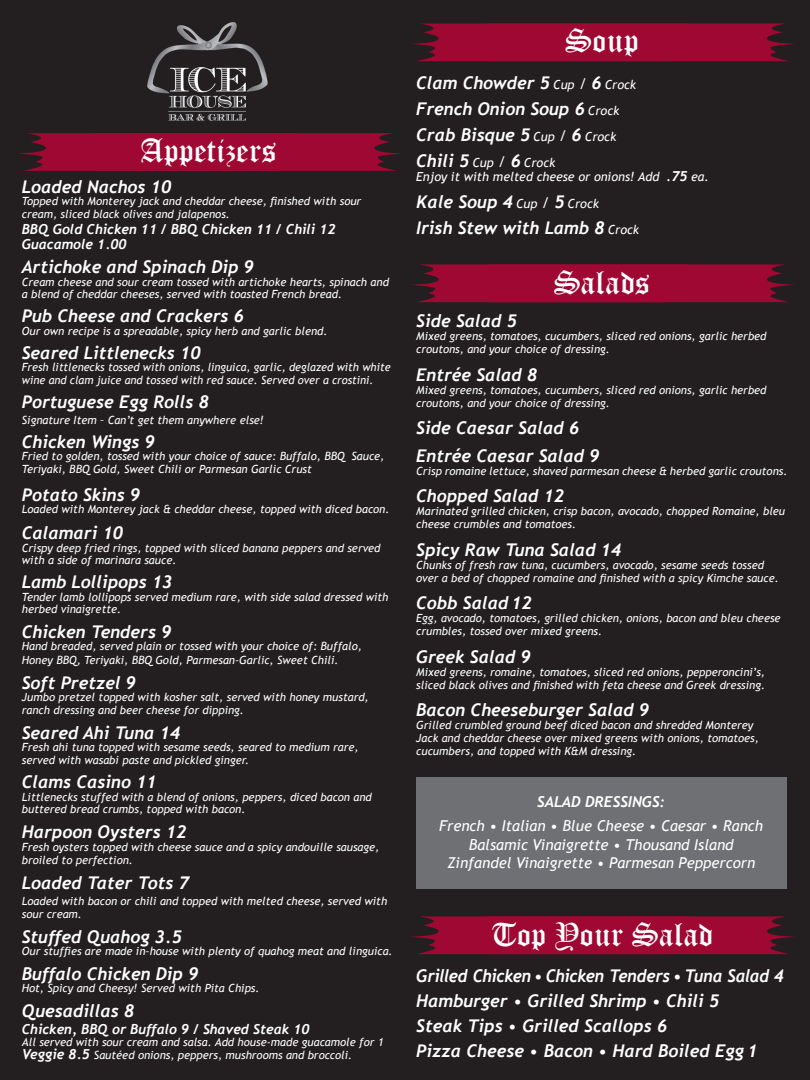
<style>
.page{position:relative;width:810px;height:1080px;background:#231f20}
.page>*{position:absolute;margin:0;border:0;box-sizing:border-box;transform-origin:0 0}
.t1{font:32.5px "Old English Text";letter-spacing:.005em;color:#fff}
.t2{font:italic 700 17.5px/25.8px "Trebuchet";color:#fff}
.t3{font:italic 700 17.5px/25px "Trebuchet";color:#fff;scale:.95 1}
.t4{font:italic 15px/18.8px "Trebuchet MS";color:#fff;text-align:center}
.t5{font:italic 700 15px "Trebuchet";color:#fff}
.t6{font:italic 700 13.75px/15.9px "Trebuchet";color:#fff}
.t7{font:italic 12.5px/14.6px "Trebuchet MS";color:#fff}
.t8{font:italic 11.25px/12.5px "Trebuchet MS";color:#fff}
.s1{font-family:"Trebuchet";font-weight:700;font-size:13.75px}
.s2{font-family:"Trebuchet MS";font-weight:400;font-size:12.5px}
.s3{font-family:"Trebuchet MS";font-weight:400;font-size:15px}
.s4{font-family:"Trebuchet";font-weight:700;font-size:17.5px}
.s5{font-size:15px}
.s6{font-family:"Trebuchet MS";font-weight:400}
</style>
<div class="page">
<svg style="left:18px;top:133px;width:384px;height:38px;background:#900a30"></svg>
<svg style="left:411px;top:24px;width:384px;height:37px;background:#910a30"></svg>
<svg style="left:411px;top:264px;width:384px;height:38px;background:#900a30"></svg>
<div style="left:416px;top:778px;width:371px;height:111px;background:#6f7073"></div>
<svg style="left:411px;top:916px;width:384px;height:38px;background:#900a30"></svg>
<img style="left:147px;top:22px;width:121px;height:99px">
<h1 class="t1" style="left:140px;top:130px;width:138px">Appetizers</h1>
<h2 class="t2" style="left:22px;top:174px;width:151px">Loaded Nachos 10</h2>
<p class="t8" style="left:22px;top:195px;width:341px">Topped with Monterey jack and cheddar cheese, finished with sour cream, sliced black olives and jalapenos.</p>
<p class="t6" style="left:22px;top:221px;width:315px">BBQ Gold Chicken 11 / BBQ Chicken 11 / Chili 12<br>Guacamole 1.00</p>
<h2 class="t2" style="left:22px;top:255px;width:234px">Artichoke and Spinach Dip 9</h2>
<p class="t8" style="left:22px;top:276px;width:369px">Cream cheese and sour cream tossed with artichoke hearts, spinach and a blend of cheddar cheeses, served with toasted French bread.</p>
<h2 class="t2" style="left:22px;top:304px;width:224px">Pub Cheese and Crackers 6</h2>
<p class="t8" style="left:22px;top:325px;width:307px">Our own recipe is a spreadable, spicy herb and garlic blend.</p>
<h2 class="t2" style="left:22px;top:340px;width:180px">Seared Littlenecks 10</h2>
<p class="t8" style="left:22px;top:361px;width:370px">Fresh littlenecks tossed with onions, linguica, garlic, deglazed with white wine and clam juice and tossed with red sauce. Served over a crostini.</p>
<h2 class="t2" style="left:22px;top:389px;width:189px">Portuguese Egg Rolls 8</h2>
<p class="t8" style="left:22px;top:414px;width:244px">Signature Item – Can’t get them anywhere else!</p>
<h2 class="t2" style="left:22px;top:429px;width:135px">Chicken Wings 9</h2>
<p class="t8" style="left:22px;top:450px;width:364px">Fried to golden, tossed with your choice of sauce: Buffalo, BBQ Sauce,<br>Teriyaki, BBQ Gold, Sweet Chili or Parmesan Garlic Crust</p>
<h2 class="t2" style="left:22px;top:482px;width:120px">Potato Skins 9</h2>
<p class="t8" style="left:22px;top:503px;width:369px">Loaded with Monterey jack &amp; cheddar cheese, topped with diced bacon.</p>
<h2 class="t2" style="left:22px;top:521px;width:103px">Calamari 10</h2>
<p class="t8" style="left:22px;top:542px;width:360px">Crispy deep fried rings, topped with sliced banana peppers and served with a side of marinara sauce.</p>
<h2 class="t2" style="left:22px;top:569px;width:152px">Lamb Lollipops 13</h2>
<p class="t8" style="left:22px;top:591px;width:368px">Tender lamb lollipops served medium rare, with side salad dressed with herbed vinaigrette.</p>
<h2 class="t2" style="left:22px;top:619px;width:151px">Chicken Tenders 9</h2>
<p class="t8" style="left:22px;top:640px;width:342px;line-height:13.5px">Hand breaded, served plain or tossed with your choice of: Buffalo,<br>Honey BBQ, Teriyaki, BBQ Gold, Parmesan-Garlic, Sweet Chili.</p>
<h2 class="t2" style="left:22px;top:670px;width:116px">Soft Pretzel 9</h2>
<p class="t8" style="left:22px;top:691px;width:348px">Jumbo pretzel topped with kosher salt, served with honey mustard, ranch dressing and beer cheese for dipping.</p>
<h2 class="t2" style="left:22px;top:720px;width:160px">Seared Ahi Tuna 14</h2>
<p class="t8" style="left:22px;top:741px;width:338px">Fresh ahi tuna topped with sesame seeds, seared to medium rare, served with wasabi paste and pickled ginger.</p>
<h2 class="t2" style="left:22px;top:770px;width:136px">Clams Casino 11</h2>
<p class="t8" style="left:22px;top:791px;width:351px">Littlenecks stuffed with a blend of onions, peppers, diced bacon and buttered bread crumbs, topped with bacon.</p>
<h2 class="t2" style="left:22px;top:819px;width:166px">Harpoon Oysters 12</h2>
<p class="t8" style="left:22px;top:840px;width:359px;line-height:13.5px">Fresh oysters topped with cheese sauce and a spicy andouille sausage, broiled to perfection.</p>
<h2 class="t2" style="left:22px;top:870px;width:169px">Loaded Tater Tots 7</h2>
<p class="t8" style="left:22px;top:895px;width:367px">Loaded with bacon or chili and topped with melted cheese, served with sour cream.</p>
<h2 class="t2" style="left:22px;top:924px;width:162px">Stuffed Quahog 3.5</h2>
<p class="t8" style="left:22px;top:945px;width:372px">Our stuffies are made in-house with plenty of quahog meat and linguica.</p>
<h2 class="t2" style="left:22px;top:961px;width:178px">Buffalo Chicken Dip 9</h2>
<p class="t8" style="left:22px;top:982px;width:239px">Hot, Spicy and Cheesy! Served with Pita Chips.</p>
<h2 class="t2" style="left:22px;top:998px;width:114px">Quesadillas 8</h2>
<p class="t6" style="left:22px;top:1021px;width:289px">Chicken, BBQ or Buffalo 9 / Shaved Steak 10</p>
<p class="t8" style="left:22px;top:1036px;width:363px">All served with sour cream and salsa. Add house-made guacamole for 1<br><span class="s1">Veggie 8.5</span> Sautéed onions, peppers, mushrooms and broccoli.</p>
<h1 class="t1" style="left:565px;top:19px;width:75px">Soup</h1>
<h2 class="t2" style="left:416px;top:71px;width:221px">Clam Chowder 5 <span class="s2">Cup</span> <span class="s3">/</span> 6 <span class="s2">Crock<br></span>French Onion Soup 6 <span class="s2">Crock<br></span>Crab Bisque 5 <span class="s2">Cup</span> <span class="s3">/</span> 6 <span class="s2">Crock</span></h2>
<p class="t7" style="left:416px;top:155px;width:294px"><span class="s4">Chili 5</span> Cup <span class="s5">/</span> <span class="s4">6</span> Crock<br>Enjoy it with melted cheese or onions! Add <span class="s1">.75</span> ea.</p>
<h2 class="t2" style="left:416px;top:189px;width:224px">Kale Soup 4 <span class="s2">Cup</span> <span class="s3">/</span> 5 <span class="s2">Crock<br></span>Irish Stew with Lamb 8 <span class="s2">Crock</span></h2>
<h1 class="t1" style="left:554px;top:262px;width:98px">Salads</h1>
<h2 class="t2" style="left:416px;top:309px;width:102px">Side Salad 5</h2>
<p class="t8" style="left:416px;top:330px;width:352px;line-height:12.9px">Mixed greens, tomatoes, cucumbers, sliced red onions, garlic herbed croutons, and your choice of dressing.</p>
<h2 class="t2" style="left:416px;top:362px;width:123px">Entrée Salad 8</h2>
<p class="t8" style="left:416px;top:383px;width:352px;line-height:12.9px">Mixed greens, tomatoes, cucumbers, sliced red onions, garlic herbed croutons, and your choice of dressing.</p>
<h2 class="t2" style="left:416px;top:415px;width:185px;line-height:27.6px">Side Caesar Salad 6<br>Entrée Caesar Salad 9</h2>
<p class="t8" style="left:416px;top:465px;width:373px">Crisp romaine lettuce, shaved parmesan cheese &amp; herbed garlic croutons.</p>
<h2 class="t2" style="left:416px;top:484px;width:150px">Chopped Salad 12</h2>
<p class="t8" style="left:416px;top:505px;width:371px;line-height:13px">Marinated grilled chicken, crisp bacon, avocado, chopped Romaine, bleu cheese crumbles and tomatoes.</p>
<h2 class="t2" style="left:416px;top:537px;width:207px">Spicy Raw Tuna Salad 14</h2>
<p class="t8" style="left:416px;top:559px;width:364px;line-height:13px">Chunks of fresh raw tuna, cucumbers, avocado, sesame seeds tossed over a bed of chopped romaine and finished with a spicy Kimche sauce.</p>
<h2 class="t2" style="left:416px;top:591px;width:117px">Cobb Salad 12</h2>
<p class="t8" style="left:416px;top:612px;width:366px;line-height:13px">Egg, avocado, tomatoes, grilled chicken, onions, bacon and bleu cheese crumbles, tossed over mixed greens.</p>
<h2 class="t2" style="left:416px;top:644px;width:116px">Greek Salad 9</h2>
<p class="t8" style="left:416px;top:666px;width:350px;line-height:13px">Mixed greens, romaine, tomatoes, sliced red onions, pepperoncini’s, sliced black olives and finished with feta cheese and Greek dressing.</p>
<h2 class="t2" style="left:416px;top:698px;width:235px">Bacon Cheeseburger Salad 9</h2>
<p class="t8" style="left:416px;top:719px;width:344px;line-height:13px">Grilled crumbled ground beef diced bacon and shredded Monterey<br>Jack and cheddar cheese over mixed greens with onions, tomatoes, cucumbers, and topped with K&amp;M dressing.</p>
<h3 class="t5" style="left:537px;top:793px;width:18px">Salad</h3>
<h3 class="t5" style="left:585px;top:793px;width:19px">Dressings</h3>
<h3 class="t5" style="left:660px;top:793px;width:7px">:</h3>
<h3 class="t4" style="left:439px;top:816px;width:325px">French • Italian • Blue Cheese • Caesar • Ranch<br>Balsamic Vinaigrette • Thousand Island<br>Zinfandel Vinaigrette • Parmesan Peppercorn</h3>
<h1 class="t1" style="left:491px;top:914px;width:224px">Top Your Salad</h1>
<h2 class="t3" style="left:416px;top:963px;width:389px">Grilled Chicken <span class="s6">•</span> Chicken Tenders <span class="s6">•</span> Tuna Salad 4<br>Hamburger • Grilled Shrimp • Chili 5<br>Steak Tips • Grilled Scallops 6<br>Pizza Cheese • Bacon • Hard Boiled Egg 1</h2>
</div>
